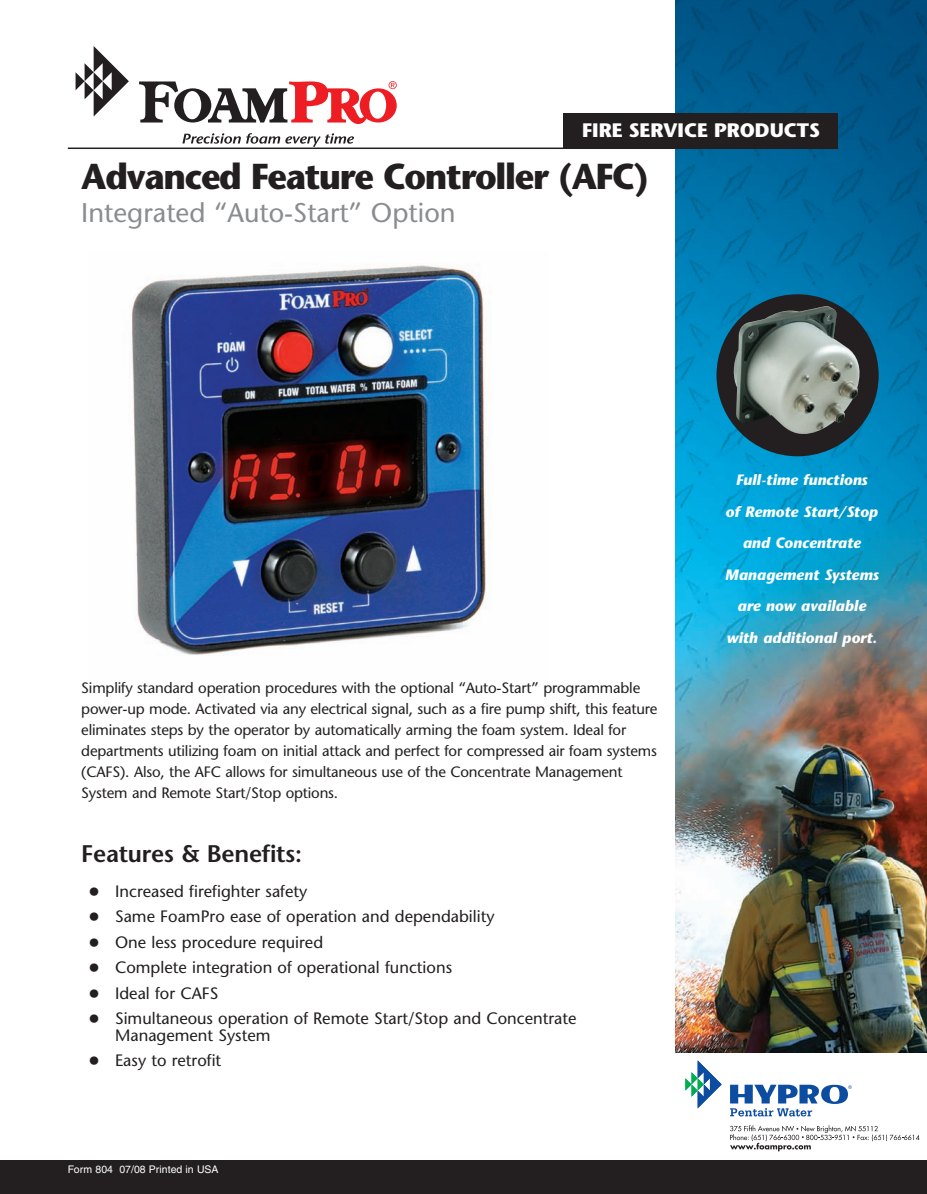
<style>
.page{position:relative;width:927px;height:1194px;background:#fff}
.page>*{position:absolute;margin:0;border:0;box-sizing:border-box;transform-origin:0 0}
.t1{font:700 36px "Stone Sans";letter-spacing:-.04em;color:#231f20;scale:.95 1}
.t2{font:27px "Stone Sans";color:#8a8c8f}
.t3{font:600 24px "Stone Sans";letter-spacing:-.01em;color:#231f20}
.t4{font:700 19.5px "Stone Sans";color:#fff}
.t5{font:16.5px/16.5px "Stone Sans";color:#231f20}
.t6{font:15px/21px "Stone Sans";letter-spacing:-.01em;color:#231f20}
.t7{font:italic 700 15px/31.5px "Stone Sans";color:#fff;text-align:center}
.t8{font:10.5px "Helvetica";color:#fff}
.s1{font-size:24px}
</style>
<div class="page">
<img style="left:0;top:0;width:926px;height:1194px">
<h3 class="t4" style="left:582px;top:123px;width:239px">FIRE SERVICE PRODUCTS</h3>
<h1 class="t1" style="left:81px;top:163px;width:598px">Advanced Feature Controller (AFC)</h1>
<h2 class="t2" style="left:81px;top:203px;width:375px">Integrated “Auto-Start” Option</h2>
<p class="t6" style="left:81px;top:679px;width:577px">Simplify standard operation procedures with the optional “Auto-Start” programmable power-up mode. Activated via any electrical signal, such as a fire pump shift, this feature eliminates steps by the operator by automatically arming the foam system. Ideal for departments utilizing foam on initial attack and perfect for compressed air foam systems (CAFS). Also, the AFC allows for simultaneous use of the Concentrate Management System and Remote Start/Stop options.</p>
<h3 class="t3" style="left:81px;top:844px;width:222px">Features &amp; Benefits:</h3>
<p class="t5" style="left:88px;top:884px;width:221px"><span class="s1">•</span> Increased firefighter safety</p>
<p class="t5" style="left:88px;top:910px;width:408px"><span class="s1">•</span> Same FoamPro ease of operation and dependability</p>
<p class="t5" style="left:88px;top:935px;width:236px"><span class="s1">•</span> One less procedure required</p>
<p class="t5" style="left:88px;top:961px;width:365px"><span class="s1">•</span> Complete integration of operational functions</p>
<p class="t5" style="left:88px;top:986px;width:132px"><span class="s1">•</span> Ideal for CAFS</p>
<p class="t5" style="left:115px;top:1012px;width:462px;text-indent:-27px"><span class="s1">•</span> Simultaneous operation of Remote Start/Stop and Concentrate<br>Management System</p>
<p class="t5" style="left:88px;top:1054px;width:135px"><span class="s1">•</span> Easy to retrofit</p>
<p class="t8" style="left:68px;top:1165px;width:152px">Form 804 07/08 Printed in USA</p>
<p class="t7" style="left:724px;top:466px;width:155px">Full-time functions<br>of Remote Start/Stop and Concentrate<br>Management Systems are now available with additional port.</p>
</div>
